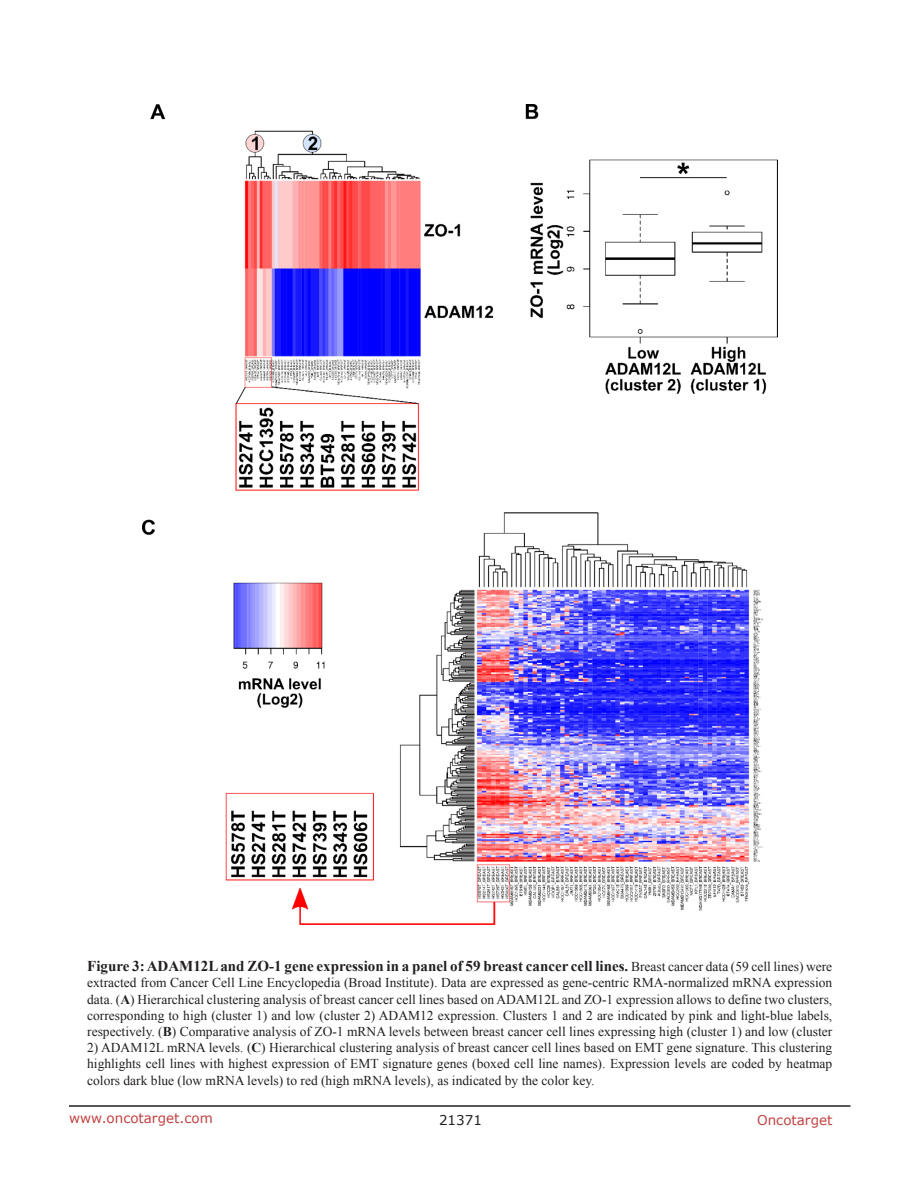
<style>
.page{position:relative;width:918px;height:1188px;background:#fff}
.page>*{position:absolute;margin:0;border:0;box-sizing:border-box;transform-origin:0 0}
.Figuretrx{font:700 15px "Times New Roman";color:#231f20}
.Figuretrx-2{font:13.5px/16.2px "Times New Roman";color:#231f20;text-align:justify}
.t1{font:13.5px "Verdana";color:#c24141}
.t2{font:13.5px "Verdana";color:#231f20}
.s1{font-weight:400;font-size:13.5px}
.s2{font-weight:700}
</style>
<div class="page">
<hr style="left:69px;top:1105px;width:781px;height:2px;background:#231f20">
<img style="left:142px;top:104px;width:635px;height:820px">
<p class="Figuretrx" style="left:87px;top:956px;width:747px">Figure 3: ADAM12L and ZO-1 gene expression in a panel of 59 breast cancer cell lines. <span class="s1">Breast cancer data (59 cell lines) were</span></p>
<p class="Figuretrx-2" style="left:87px;top:974px;width:747px">extracted from Cancer Cell Line Encyclopedia (Broad Institute). Data are expressed as gene-centric RMA-normalized mRNA expression data. (<span class="s2">A</span>) Hierarchical clustering analysis of breast cancer cell lines based on ADAM12L and ZO-1 expression allows to define two clusters, corresponding to high (cluster 1) and low (cluster 2) ADAM12 expression. Clusters 1 and 2 are indicated by pink and light-blue labels, respectively. (<span class="s2">B</span>) Comparative analysis of ZO-1 mRNA levels between breast cancer cell lines expressing high (cluster 1) and low (cluster</p>
<p class="Figuretrx-2" style="left:87px;top:1039px;width:747px">2) ADAM12L mRNA levels. (<span class="s2">C</span>) Hierarchical clustering analysis of breast cancer cell lines based on EMT gene signature. This clustering highlights cell lines with highest expression of EMT signature genes (boxed cell line names). Expression levels are coded by heatmap colors dark blue (low mRNA levels) to red (high mRNA levels), as indicated by the color key.</p>
<p class="t1" style="left:69px;top:1109px;width:145px">www.oncotarget.com</p>
<p class="t2" style="left:439px;top:1111px;width:44px">21371</p>
<p class="t1" style="left:757px;top:1111px;width:77px">Oncotarget</p>
</div>
